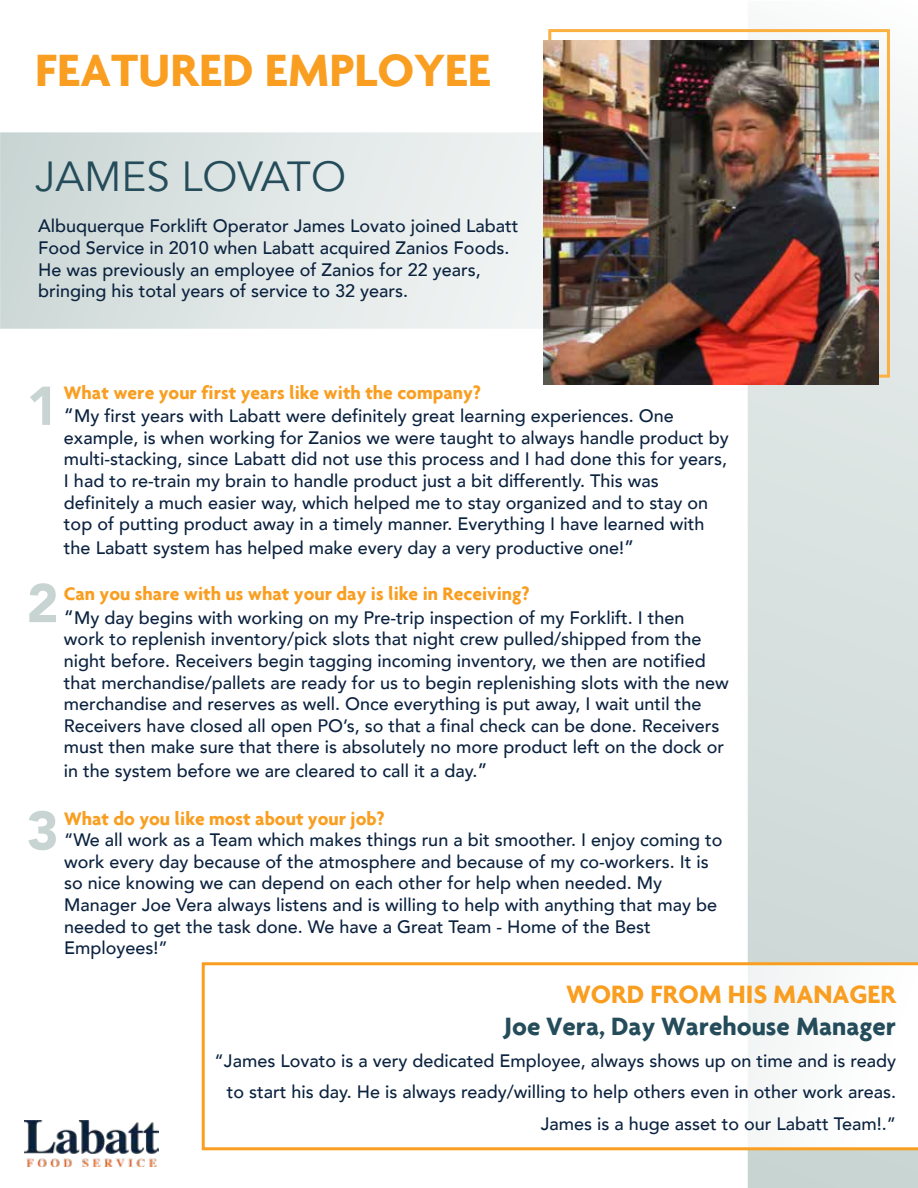
<style>
.page{position:relative;width:918px;height:1188px;background:#fff}
.page>*{position:absolute;margin:0;border:0;box-sizing:border-box;transform-origin:0 0}
.t1{font:900 54px "Avenir";color:#c7d4d2}
.t2{font:700 48.75px "Agenda";color:#f99e20}
.t3{font:42px "Avenir";color:#244c5a}
.t4{font:700 27px "Agenda";color:#244c5a}
.t5{font:700 27px "Agenda";color:#f99e20}
.t6{font:700 19.5px "Agenda";color:#f99e20}
.t7{font:500 18px/21.6px "Avenir";color:#0b223f}
.s1{font-size:19.5px}
</style>
<div class="page">
<svg style="left:0;top:132px;width:543px;height:197px;background:#dfe6e5"></svg>
<svg style="left:748px;top:37px;width:170px;height:1151px;background:#d7e0df"></svg>
<div style="left:548px;top:29px;width:342px;height:349px;border:3px solid #fbb040"></div>
<img style="left:543px;top:40px;width:335px;height:345px">
<svg style="left:202px;top:962px;width:716px;height:188px"></svg>
<img style="left:25px;top:1121px;width:134px;height:46px">
<h2 class="t2" style="left:35px;top:41px;width:457px">FEATURED EMPLOYEE</h2>
<h3 class="t3" style="left:35px;top:152px;width:312px">JAMES LOVATO</h3>
<p class="t7" style="left:38px;top:214px;width:482px">Albuquerque Forklift Operator James Lovato joined Labatt Food Service in 2010 when Labatt acquired Zanios Foods.<br>He was previously an employee of Zanios for 22 years, bringing his total years of service to 32 years.</p>
<p class="t6" style="left:64px;top:381px;width:418px">What were your first years like with the company?</p>
<p class="t7" style="left:64px;top:404px;width:666px"><span class="s1">“</span>My first years with Labatt were definitely great learning experiences. One example, is when working for Zanios we were taught to always handle product by multi-stacking, since Labatt did not use this process and I had done this for years, I had to re-train my brain to handle product just a bit differently. This was definitely a much easier way, which helped me to stay organized and to stay on top of putting product away in a timely manner. Everything I have learned with</p>
<p class="t7" style="left:64px;top:536px;width:572px">the Labatt system has helped make every day a very productive one!<span class="s1">”</span></p>
<p class="t6" style="left:64px;top:582px;width:467px">Can you share with us what your day is like in Receiving?</p>
<p class="t7" style="left:64px;top:606px;width:666px"><span class="s1">“</span>My day begins with working on my Pre-trip inspection of my Forklift. I then work to replenish inventory/pick slots that night crew pulled/shipped from the night before. Receivers begin tagging incoming inventory, we then are notified that merchandise/pallets are ready for us to begin replenishing slots with the new merchandise and reserves as well. Once everything is put away, I wait until the Receivers have closed all open PO’s, so that a final check can be done. Receivers must then make sure that there is absolutely no more product left on the dock or</p>
<p class="t7" style="left:64px;top:759px;width:425px">in the system before we are cleared to call it a day.<span class="s1">”</span></p>
<p class="t6" style="left:64px;top:806px;width:322px">What do you like most about your job?</p>
<p class="t7" style="left:64px;top:828px;width:660px">“We all work as a Team which makes things run a bit smoother. I enjoy coming to work every day because of the atmosphere and because of my co-workers. It is so nice knowing we can depend on each other for help when needed. My Manager Joe Vera always listens and is willing to help with anything that may be needed to get the task done. We have a Great Team - Home of the Best Employees!”</p>
<h1 class="t1" style="left:27px;top:360px;width:33px">1</h1>
<h1 class="t1" style="left:27px;top:557px;width:33px">2</h1>
<h1 class="t1" style="left:27px;top:785px;width:33px">3</h1>
<h3 class="t5" style="left:566px;top:977px;width:331px">WORD FROM HIS MANAGER</h3>
<h3 class="t4" style="left:504px;top:1010px;width:394px">Joe Vera, Day Warehouse Manager</h3>
<p class="t7" style="left:215px;top:1044px;width:683px;line-height:31.5px;text-align:right">“James Lovato is a very dedicated Employee, always shows up on time and is ready to start his day. He is always ready/willing to help others even in other work areas.<br>James is a huge asset to our Labatt Team!.”</p>
</div>
